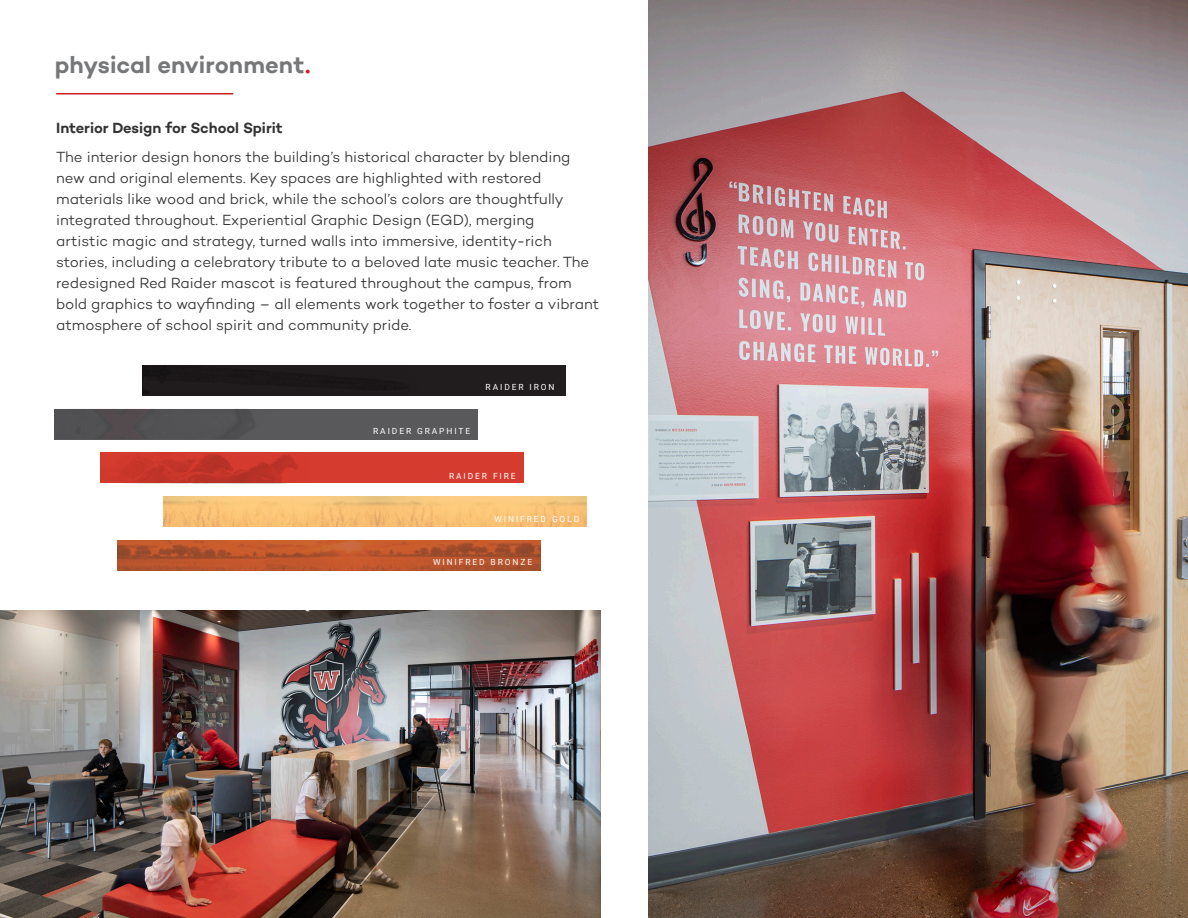
<style>
.page{position:relative;width:1188px;height:918px;background:#fff}
.page>*{position:absolute;margin:0;border:0;box-sizing:border-box;transform-origin:0 0}
.t1{font:600 24px "Campton";color:#767779}
.t2{font:300 15px/21px "Campton";letter-spacing:-.005em;color:#323332}
.t3{font:600 15px "Campton";letter-spacing:-.005em;color:#323332}
.t4{font:8.4px "Roboto";letter-spacing:.225em;color:#fff}
.s1{color:#cd1e24}
</style>
<div class="page">
<hr style="left:56px;top:93px;width:177px;height:1px;background:#cd1e24">
<img style="left:648px;top:0;width:540px;height:918px">
<div style="left:54px;top:409px;width:424px;height:30px;background:#59595b"></div>
<img style="left:117px;top:540px;width:149px;height:31px">
<img style="left:266px;top:540px;width:275px;height:31px">
<div style="left:100px;top:452px;width:424px;height:31px;background:#d53b2f"></div>
<img style="left:122px;top:454px;width:177px;height:29px">
<div style="left:142px;top:365px;width:424px;height:31px;background:#211d1e"></div>
<img style="left:163px;top:496px;width:424px;height:31px">
<img style="left:0;top:610px;width:600px;height:308px">
<p class="t1" style="left:55px;top:50px;width:257px">physical environment<span class="s1">.</span></p>
<p class="t3" style="left:56px;top:119px;width:228px">Interior Design for School Spirit</p>
<p class="t2" style="left:56px;top:146px;width:545px">The interior design honors the building’s historical character by blending new and original elements. Key spaces are highlighted with restored materials like wood and brick, while the school’s colors are thoughtfully integrated throughout. Experiential Graphic Design (EGD), merging<br>artistic magic and strategy, turned walls into immersive, identity-rich stories, including a celebratory tribute to a beloved late music teacher. The redesigned Red Raider mascot is featured throughout the campus, from bold graphics to wayfinding – all elements work together to foster a vibrant atmosphere of school spirit and community pride.</p>
<p class="t4" style="left:373px;top:425px;width:99px">RAIDER GRAPHITE</p>
<p class="t4" style="left:486px;top:381px;width:70px">RAIDER IRON</p>
<p class="t4" style="left:449px;top:470px;width:68px">RAIDER FIRE</p>
<p class="t4" style="left:495px;top:513px;width:86px">WINIFRED GOLD</p>
<p class="t4" style="left:433px;top:556px;width:101px">WINIFRED BRONZE</p>
</div>
